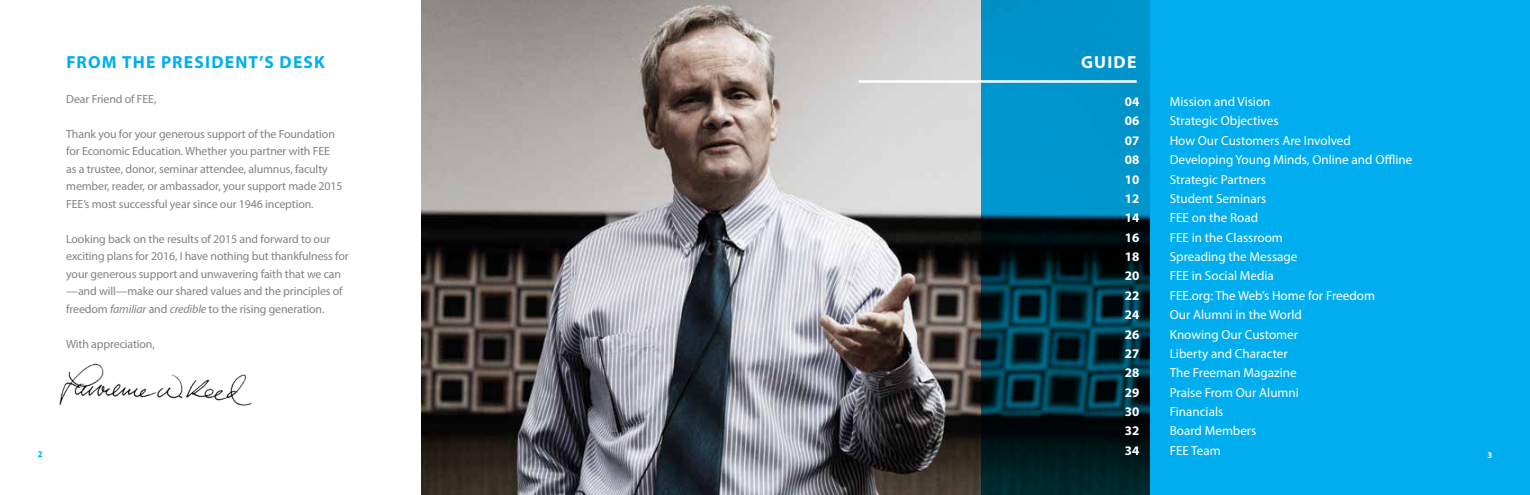
<style>
.page{position:relative;width:1530px;height:495px;background:#fff}
.page>*{position:absolute;margin:0;border:0;box-sizing:border-box;transform-origin:0 0}
.t1{font:700 17.5px "Myriad Pro";letter-spacing:.065em;color:#00aeef}
.t2{font:700 17.5px "Myriad Pro";letter-spacing:.07em;color:#fff}
.t3{font:13.12px "Myriad Pro";color:#fff}
.t4{font:700 13.12px "Myriad Pro";color:#fff}
.t5{font:11.88px/17.5px "Myriad Pro";letter-spacing:-.01em;color:#808285}
.t6{font:700 8.75px "Myriad Pro";color:#00aeef}
.t7{font:700 8.75px "Myriad Pro";color:#fff}
.s1{font-style:italic}
</style>
<div class="page">
<img style="left:421px;top:0;width:560px;height:495px">
<svg style="left:981px;top:0;width:549px;height:495px;background:#0092c8"></svg>
<hr style="left:859px;top:80px;width:278px;height:3px;background:#fff">
<img style="left:59px;top:363px;width:193px;height:43px">
<h1 class="t1" style="left:66px;top:51px;width:260px">FROM THE PRESIDENT’S DESK</h1>
<p class="t5" style="left:66px;top:90px;width:92px">Dear Friend of FEE,</p>
<p class="t5" style="left:66px;top:125px;width:278px">Thank you for your generous support of the Foundation for Economic Education. Whether you partner with FEE as a trustee, donor, seminar attendee, alumnus, faculty member, reader, or ambassador, your support made 2015<br>FEE’s most successful year since our 1946 inception.</p>
<p class="t5" style="left:66px;top:230px;width:284px">Looking back on the results of 2015 and forward to our exciting plans for 2016, I have nothing but thankfulness for your generous support and unwavering faith that we can —and will—make our shared values and the principles of freedom <span class="s1">familiar</span> and <span class="s1">credible</span> to the rising generation.</p>
<p class="t5" style="left:66px;top:335px;width:90px">With appreciation,</p>
<p class="t6" style="left:38px;top:448px;width:6px">2</p>
<h1 class="t2" style="left:1081px;top:51px;width:57px">GUIDE</h1>
<p class="t4" style="left:1125px;top:93px;width:16px">04</p>
<p class="t3" style="left:1170px;top:94px;width:102px">Mission and Vision</p>
<p class="t4" style="left:1125px;top:112px;width:16px">06</p>
<p class="t3" style="left:1170px;top:113px;width:110px">Strategic Objectives</p>
<p class="t4" style="left:1125px;top:132px;width:16px">07</p>
<p class="t3" style="left:1170px;top:132px;width:183px">How Our Customers Are Involved</p>
<p class="t4" style="left:1125px;top:151px;width:16px">08</p>
<p class="t3" style="left:1170px;top:152px;width:244px">Developing Young Minds, Online and Offline</p>
<p class="t4" style="left:1125px;top:171px;width:16px">10</p>
<p class="t3" style="left:1170px;top:171px;width:98px">Strategic Partners</p>
<p class="t4" style="left:1125px;top:190px;width:16px">12</p>
<p class="t3" style="left:1170px;top:190px;width:98px">Student Seminars</p>
<p class="t4" style="left:1125px;top:209px;width:16px">14</p>
<p class="t3" style="left:1170px;top:210px;width:90px">FEE on the Road</p>
<p class="t4" style="left:1125px;top:229px;width:16px">16</p>
<p class="t3" style="left:1170px;top:229px;width:115px">FEE in the Classroom</p>
<p class="t4" style="left:1125px;top:248px;width:16px">18</p>
<p class="t3" style="left:1170px;top:249px;width:129px">Spreading the Message</p>
<p class="t4" style="left:1125px;top:267px;width:16px">20</p>
<p class="t3" style="left:1170px;top:268px;width:106px">FEE in Social Media</p>
<p class="t4" style="left:1125px;top:287px;width:16px">22</p>
<p class="t3" style="left:1170px;top:287px;width:207px">FEE.org: The Web’s Home for Freedom</p>
<p class="t4" style="left:1125px;top:306px;width:16px">24</p>
<p class="t3" style="left:1170px;top:307px;width:134px">Our Alumni in the World</p>
<p class="t4" style="left:1125px;top:326px;width:16px">26</p>
<p class="t3" style="left:1170px;top:326px;width:130px">Knowing Our Customer</p>
<p class="t4" style="left:1125px;top:345px;width:16px">27</p>
<p class="t3" style="left:1170px;top:345px;width:120px">Liberty and Character</p>
<p class="t4" style="left:1125px;top:364px;width:16px">28</p>
<p class="t3" style="left:1170px;top:365px;width:128px">The Freeman Magazine</p>
<p class="t4" style="left:1125px;top:384px;width:16px">29</p>
<p class="t3" style="left:1170px;top:384px;width:131px">Praise From Our Alumni</p>
<p class="t4" style="left:1125px;top:403px;width:16px">30</p>
<p class="t3" style="left:1170px;top:404px;width:55px">Financials</p>
<p class="t4" style="left:1125px;top:422px;width:16px">32</p>
<p class="t3" style="left:1170px;top:423px;width:88px">Board Members</p>
<p class="t4" style="left:1125px;top:442px;width:16px">34</p>
<p class="t3" style="left:1170px;top:442px;width:52px">FEE Team</p>
<p class="t7" style="left:1487px;top:449px;width:6px">3</p>
</div>
